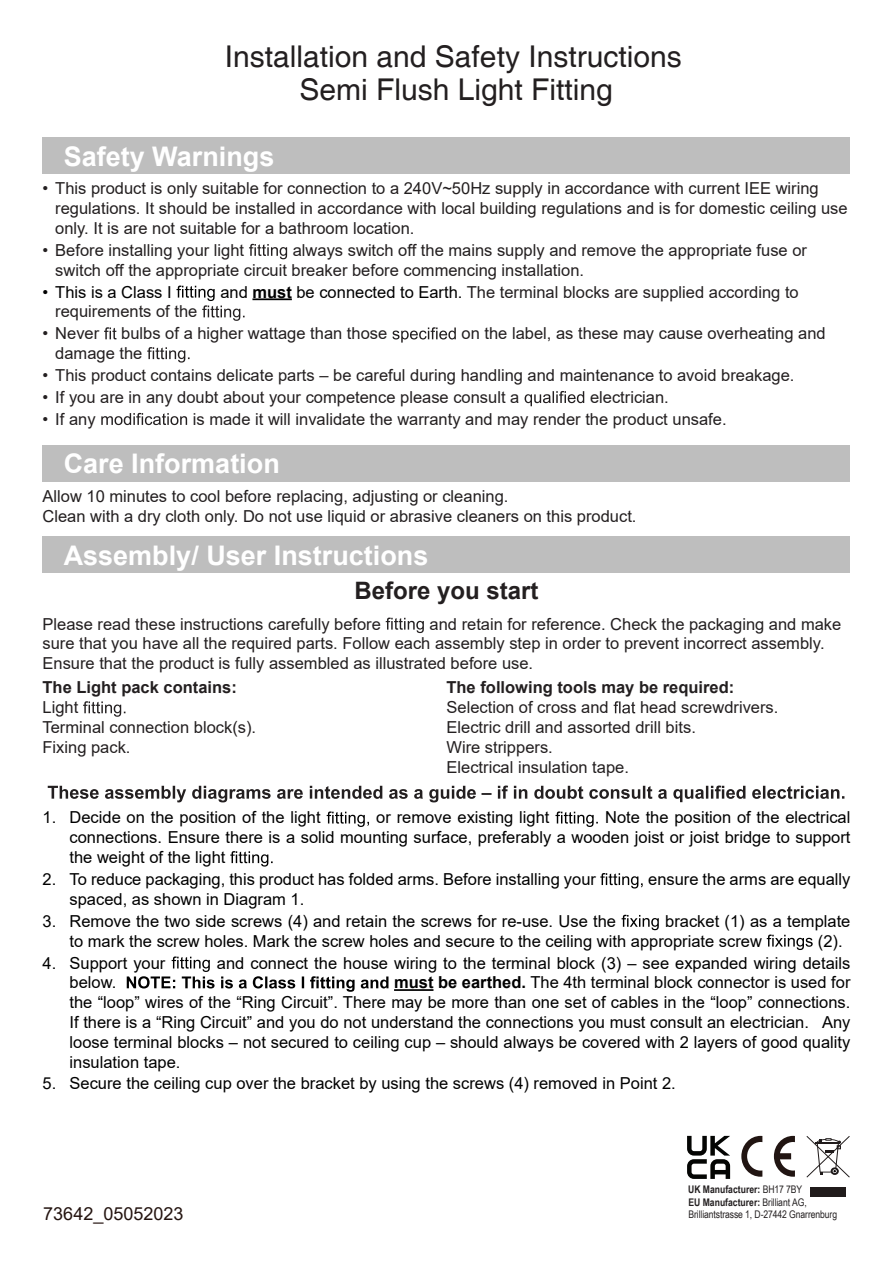
<style>
.page{position:relative;width:893px;height:1263px;background:#fff}
.page>*{position:absolute;margin:0;border:0;box-sizing:border-box;transform-origin:0 0}
.t1{font:30px/32.7px "Helvetica";color:#231f20;text-align:center}
.t2{font:700 27px "Arial";color:#fff}
.t3{font:700 24px "Arial";color:#231f20}
.t4{font:18px "Arial";color:#241410}
.t5{font:16.5px/19.8px "Arial";color:#231f20}
.t6{font:16.5px/19.8px "Arial";color:#000;text-align:justify}
.t7{font:700 16.5px "Arial";color:#231f20}
.t8{font:10.5px/12px "Arial Narrow";letter-spacing:-.01em;color:#231f20}
.t9{font:700 10.5px "Arial Narrow";color:#231f20}
.s1{color:#000}
.s2{font-weight:700;color:#000}
.s3{font-weight:700}
.s4{font-weight:400}
</style>
<div class="page">
<div style="left:43px;top:138px;width:807px;height:36px;background:#bebebe"></div>
<hr style="left:252px;top:298px;width:40px;height:2px;background:#000">
<svg style="left:249px;top:244px;width:38px;height:15px"></svg>
<svg style="left:176px;top:286px;width:69px;height:35px"></svg>
<svg style="left:104px;top:327px;width:13px;height:12px"></svg>
<svg style="left:392px;top:327px;width:64px;height:16px"></svg>
<svg style="left:147px;top:347px;width:43px;height:16px"></svg>
<svg style="left:525px;top:391px;width:59px;height:15px"></svg>
<svg style="left:101px;top:413px;width:86px;height:12px"></svg>
<div style="left:43px;top:537px;width:807px;height:36px;background:#bebebe"></div>
<svg style="left:386px;top:618px;width:38px;height:15px"></svg>
<svg style="left:83px;top:701px;width:42px;height:16px"></svg>
<svg style="left:614px;top:701px;width:21px;height:12px"></svg>
<svg style="left:48px;top:785px;width:796px;height:17px"></svg>
<div style="left:43px;top:445px;width:807px;height:37px;background:#bebebe"></div>
<hr style="left:394px;top:989px;width:39px;height:2px;background:#000">
<svg style="left:327px;top:811px;width:42px;height:16px"></svg>
<svg style="left:555px;top:811px;width:43px;height:16px"></svg>
<svg style="left:230px;top:851px;width:43px;height:15px"></svg>
<svg style="left:600px;top:873px;width:43px;height:15px"></svg>
<svg style="left:622px;top:915px;width:37px;height:15px"></svg>
<svg style="left:767px;top:934px;width:46px;height:16px"></svg>
<svg style="left:127px;top:956px;width:261px;height:36px"></svg>
<svg style="left:806px;top:1136px;width:44px;height:41px"></svg>
<div style="left:810px;top:1187px;width:36px;height:9px;background:#201b1b"></div>
<svg style="left:741px;top:1136px;width:21px;height:41px"></svg>
<svg style="left:774px;top:1136px;width:21px;height:41px"></svg>
<svg style="left:687px;top:1136px;width:43px;height:43px"></svg>
<h1 class="t1" style="left:225px;top:41px;width:458px">Installation and Safety Instructions<br>Semi Flush Light Fitting</h1>
<h2 class="t2" style="left:64px;top:137px;width:212px">Safety Warnings</h2>
<p class="t5" style="left:55px;top:178px;width:794px;text-indent:-13px">• This product is only suitable for connection to a 240V~50Hz supply in accordance with current IEE wiring regulations. It should be installed in accordance with local building regulations and is for domestic ceiling use only. It is are not suitable for a bathroom location.</p>
<p class="t5" style="left:43px;top:240px;width:203px">• Before installing your light</p>
<p class="t5" style="left:55px;top:240px;width:753px;text-indent:238px">always switch off the mains supply and remove the appropriate fuse or switch off the appropriate circuit breaker before commencing installation.</p>
<p class="t6" style="left:43px;top:282px;width:131px">• This is a Class I</p>
<p class="t5" style="left:220px;top:282px;width:580px"><span class="s1">and</span> <span class="s2">must</span> <span class="s1">be connected to Earth.</span> The terminal blocks are supplied according to</p>
<p class="t5" style="left:55px;top:302px;width:144px">requirements of the</p>
<p class="t5" style="left:43px;top:323px;width:58px">• Never</p>
<p class="t5" style="left:121px;top:323px;width:267px">bulbs of a higher wattage than those</p>
<p class="t5" style="left:462px;top:323px;width:366px">on the label, as these may cause overheating and</p>
<p class="t5" style="left:55px;top:343px;width:89px">damage the</p>
<p class="t5" style="left:43px;top:365px;width:753px">• This product contains delicate parts – be careful during handling and maintenance to avoid breakage.</p>
<p class="t5" style="left:43px;top:387px;width:478px">• If you are in any doubt about your competence please consult a</p>
<p class="t5" style="left:590px;top:387px;width:80px">electrician.</p>
<p class="t5" style="left:43px;top:409px;width:55px">• If any</p>
<p class="t5" style="left:193px;top:409px;width:535px">is made it will invalidate the warranty and may render the product unsafe.</p>
<h2 class="t2" style="left:64px;top:445px;width:218px">Care Information</h2>
<p class="t5" style="left:43px;top:486px;width:595px">Allow 10 minutes to cool before replacing, adjusting or cleaning.<br>Clean with a dry cloth only. Do not use liquid or abrasive cleaners on this product.</p>
<h2 class="t2" style="left:64px;top:536px;width:366px">Assembly/ User Instructions</h2>
<h3 class="t3" style="left:354px;top:574px;width:186px">Before you start</h3>
<p class="t5" style="left:43px;top:614px;width:340px">Please read these instructions carefully before</p>
<p class="t5" style="left:43px;top:614px;width:800px;text-indent:387px">and retain for reference. Check the packaging and make sure that you have all the required parts. Follow each assembly step in order to prevent incorrect assembly.<br>Ensure that the product is fully assembled as illustrated before use.</p>
<p class="t7" style="left:43px;top:676px;width:196px">The Light pack contains:</p>
<p class="t5" style="left:43px;top:697px;width:215px">Light<br>Terminal connection block(s).<br>Fixing pack.</p>
<p class="t7" style="left:446px;top:676px;width:289px">The following tools may be required:</p>
<p class="t5" style="left:446px;top:697px;width:164px">Selection of cross and</p>
<p class="t5" style="left:446px;top:697px;width:333px;text-indent:194px">head screwdrivers.<br>Electric drill and assorted drill bits.<br>Wire strippers.<br>Electrical insulation tape.</p>
<p class="t6" style="left:43px;top:808px;width:280px">1. Decide on the position of the light</p>
<p class="t6" style="left:376px;top:808px;width:175px">or remove existing light</p>
<p class="t6" style="left:70px;top:808px;width:782px;text-indent:536px">Note the position of the electrical connections. Ensure there is a solid mounting surface, preferably a wooden joist or joist bridge to support the weight of the light</p>
<p class="t6" style="left:43px;top:869px;width:555px">2. To reduce packaging, this product has folded arms. Before installing your</p>
<p class="t6" style="left:648px;top:869px;width:204px">ensure the arms are equally</p>
<p class="t6" style="left:70px;top:889px;width:236px">spaced, as shown in Diagram 1.</p>
<p class="t6" style="left:43px;top:911px;width:575px">3. Remove the two side screws (4) and retain the screws for re-use. Use the</p>
<p class="t6" style="left:70px;top:911px;width:782px;text-indent:596px">bracket (1) as a template to mark the screw holes. Mark the screw holes and secure to the ceiling with appropriate screw</p>
<p class="t6" style="left:818px;top:931px;width:26px">(2).</p>
<p class="t6" style="left:43px;top:953px;width:124px">4. Support your</p>
<p class="t6" style="left:217px;top:953px;width:635px">and connect the house wiring to the terminal block (3) – see expanded wiring details</p>
<p class="t6" style="left:70px;top:972px;width:48px">below.</p>
<p class="t6" style="left:70px;top:972px;width:782px;text-indent:325px"><span class="s3">must be earthed.</span> The 4th terminal block connector is used for the “loop” wires of the “Ring Circuit”. There may be more than one set of cables in the “loop” connections.<br>If there is a “Ring Circuit” and you do not understand the connections you must consult an electrician. Any loose terminal blocks – not secured to ceiling cup – should always be covered with 2 layers of good quality insulation tape.</p>
<p class="t6" style="left:43px;top:1074px;width:635px">5. Secure the ceiling cup over the bracket by using the screws (4) removed in Point 2.</p>
<p class="t9" style="left:688px;top:1181px;width:116px">UK Manufacturer: <span class="s4">BH17 7BY</span></p>
<p class="t4" style="left:43px;top:1201px;width:142px">73642_05052023</p>
<p class="t8" style="left:688px;top:1196px;width:150px"><span class="s3">EU Manufacturer:</span> Brilliant AG,<br>Brilliantstrasse 1, D-27442 Gnarrenburg</p>
</div>
